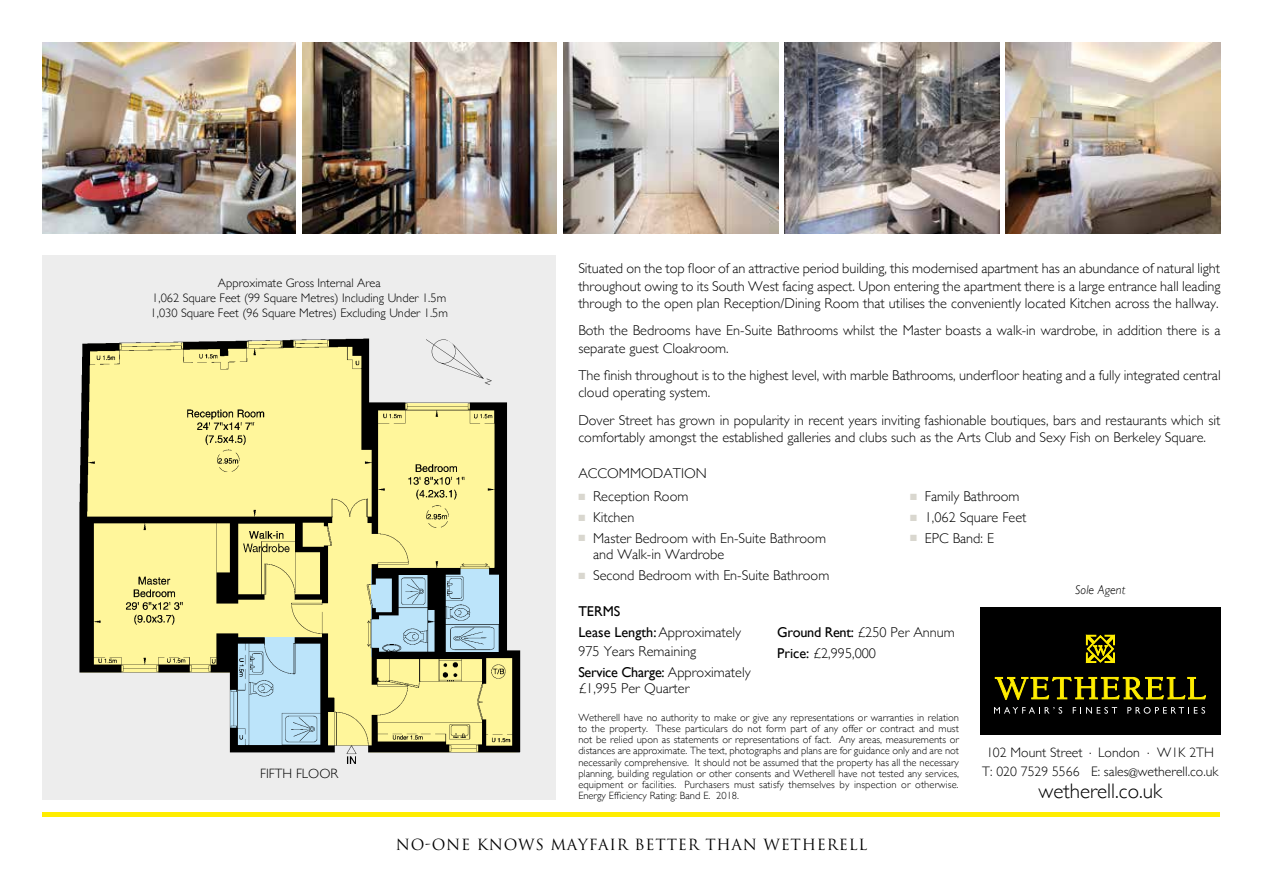
<style>
.page{position:relative;width:1263px;height:893px;background:#fff}
.page>*{position:absolute;margin:0;border:0;box-sizing:border-box;transform-origin:0 0}
.t1{font:300 21px "Gill Sans";color:#000}
.t2{font:15px "Trajan";letter-spacing:.05em;color:#000}
.t3{font:300 14.25px/17.1px "Gill Sans";color:#000}
.t4{font:14.25px/21.3px "Gill Sans";color:#000}
.t5{font:300 13.8px/18.6px "Gill Sans";color:#000;text-align:center}
.t6{font:300 13.5px "Gill Sans";color:#000}
.t7{font:italic 300 12.75px "Gill Sans";color:#000}
.t8{font:300 12.3px/14.9px "Gill Sans";color:#000;text-align:center}
.t9{font:300 10.5px/11.2px "Gill Sans";color:#000;text-align:justify}
.s1{color:#d9d7cf}
.s2{font-weight:300}
.s3{font-weight:400}
.s4{font-size:10.95px}
</style>
<div class="page">
<img style="left:43px;top:43px;width:253px;height:191px">
<img style="left:303px;top:43px;width:253px;height:191px">
<img style="left:563px;top:43px;width:215px;height:191px">
<img style="left:785px;top:43px;width:215px;height:191px">
<img style="left:1006px;top:43px;width:214px;height:191px">
<div style="left:43px;top:255px;width:513px;height:544px;background:#ededed"></div>
<div style="left:43px;top:812px;width:1177px;height:5px;background:#ffed00"></div>
<div style="left:980px;top:607px;width:240px;height:127px;background:#000"></div>
<svg style="left:1086px;top:635px;width:29px;height:28px"></svg>
<svg style="left:995px;top:677px;width:210px;height:23px"></svg>
<svg style="left:994px;top:707px;width:68px;height:7px"></svg>
<svg style="left:1073px;top:707px;width:44px;height:7px"></svg>
<svg style="left:1127px;top:707px;width:78px;height:7px"></svg>
<img style="left:79px;top:338px;width:442px;height:426px">
<svg style="left:426px;top:339px;width:66px;height:46px"></svg>
<p class="t8" style="left:151px;top:275px;width:299px">Approximate Gross Internal Area<br>1,062 Square Feet (99 Square Metres) Including Under 1.5m<br>1,030 Square Feet (96 Square Metres) Excluding Under 1.5m</p>
<p class="t6" style="left:260px;top:763px;width:80px">FIFTH FLOOR</p>
<p class="t3" style="left:578px;top:260px;width:644px;text-align:justify">Situated on the top floor of an attractive period building, this modernised apartment has an abundance of natural light throughout owing to its South West facing aspect. Upon entering the apartment there is a large entrance hall leading through to the open plan Reception/Dining Room that utilises the conveniently located Kitchen across the hallway.</p>
<p class="t3" style="left:578px;top:322px;width:644px">Both the Bedrooms have En-Suite Bathrooms whilst the Master boasts a walk-in wardrobe, in addition there is a separate guest Cloakroom.</p>
<p class="t3" style="left:578px;top:366px;width:644px">The finish throughout is to the highest level, with marble Bathrooms, underfloor heating and a fully integrated central cloud operating system.</p>
<p class="t3" style="left:578px;top:411px;width:644px">Dover Street has grown in popularity in recent years inviting fashionable boutiques, bars and restaurants which sit comfortably amongst the established galleries and clubs such as the Arts Club and Sexy Fish on Berkeley Square.</p>
<p class="t3" style="left:578px;top:464px;width:130px">ACCOMMODATION</p>
<p class="t3" style="left:578px;top:487px;width:112px"><span class="s1">■</span> Reception Room</p>
<p class="t3" style="left:578px;top:508px;width:58px"><span class="s1">■</span> Kitchen</p>
<p class="t3" style="left:593px;top:529px;width:234px;line-height:16.5px;text-indent:-15px"><span class="s1">■</span> Master Bedroom with En-Suite Bathroom and Walk-in Wardrobe</p>
<p class="t3" style="left:578px;top:566px;width:252px"><span class="s1">■</span> Second Bedroom with En-Suite Bathroom</p>
<p class="t3" style="left:910px;top:487px;width:111px"><span class="s1">■</span> Family Bathroom</p>
<p class="t3" style="left:910px;top:508px;width:118px"><span class="s1">■</span> 1,062 Square Feet</p>
<p class="t3" style="left:910px;top:529px;width:86px"><span class="s1">■</span> EPC Band: E</p>
<p class="t4" style="left:578px;top:600px;width:164px">TERMS<br>Lease Length:<span class="s2">Approximately</span></p>
<p class="t3" style="left:578px;top:640px;width:174px;line-height:20.7px">975 Years Remaining<br><span class="s3">Service Charge:</span> Approximately</p>
<p class="t3" style="left:578px;top:679px;width:113px">£1,995 Per Quarter</p>
<p class="t3" style="left:777px;top:621px;width:179px;line-height:20.7px"><span class="s3">Ground Rent:</span> £250 Per Annum<br><span class="s3">Price:</span> £2,995,000</p>
<p class="t7" style="left:1075px;top:583px;width:52px">Sole Agent</p>
<p class="t9" style="left:578px;top:711px;width:382px">Wetherell have no authority to make or give any representations or warranties in relation to the property. These particulars do not form part of any offer or contract and must not be relied upon as statements or representations of fact. Any areas, measurements or distances are approximate. The text, photographs and plans are for guidance only and are not necessarily comprehensive. It should not be assumed that the property has all the necessary planning, building regulation or other consents and Wetherell have not tested any services, equipment or facilities. Purchasers must satisfy themselves by inspection or otherwise.<br>Energy Efficiency Rating: Band E. 2018.</p>
<p class="t5" style="left:982px;top:743px;width:238px">102 Mount Street . London . W1K 2TH<br>T: 020 7529 5566 E: sales<span class="s4">@</span>wetherell.co.uk</p>
<h1 class="t1" style="left:1039px;top:775px;width:125px">wetherell.co.uk</h1>
<p class="t2" style="left:396px;top:835px;width:473px">NO-ONE KNOWS MAYFAIR BETTER THAN WETHERELL</p>
</div>
